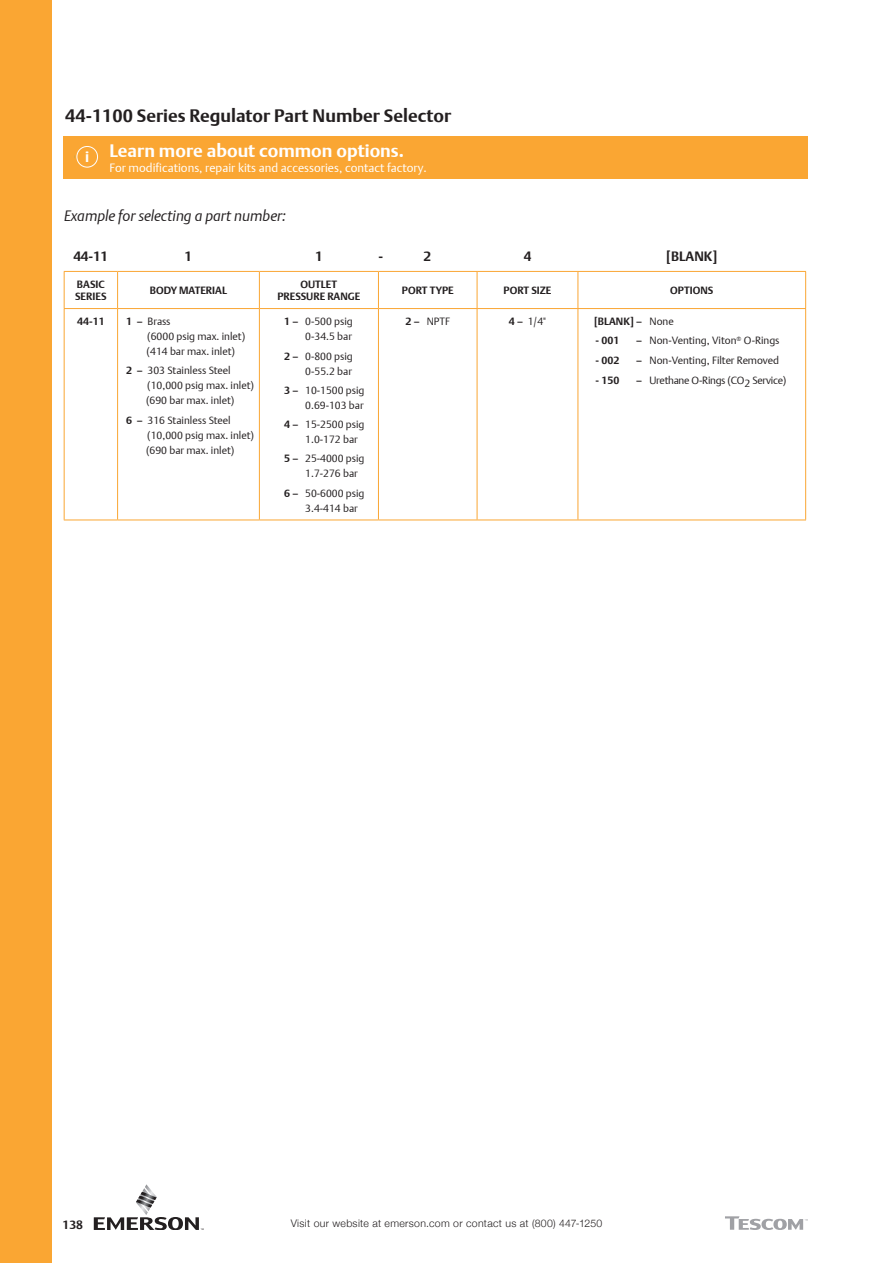
<style>
.page{position:relative;width:893px;height:1263px;background:#fff}
.page>*{position:absolute;margin:0;border:0;box-sizing:border-box;transform-origin:0 0}
.t1{font:700 18px "DTL Argo T";color:#231f20}
.t2{font:700 18px "DTL Argo T";color:#fff}
.t3{font:italic 15px "DTL Argo T Light";letter-spacing:-.005em;color:#231f20}
.t4{font:700 15px "DTL Argo T";color:#fff}
.t5{font:700 13.5px "DTL Argo T";color:#231f20}
.t6{font:12px "DTL Argo T Light";color:#fff}
.t7{font:700 12px "DTL Argo T";color:#231f20}
.t8{font:10.5px/15px "DTL Argo T Light";color:#231f20}
.t9{font:700 10.5px/12px "DTL Argo T";color:#231f20}
.t10{font:300 10.5px "Helvetica Neue";letter-spacing:.03em;color:#231f20}
.t11{font:10.5px "DTL Argo T Light";letter-spacing:-.025em;color:#231f20}
.s1{font-family:"DTL Argo T";font-weight:700}
.s2{font-family:"DTL Argo T Light";font-weight:400}
</style>
<div class="page">
<div style="left:0;top:0;width:51px;height:1263px;background:#faa633"></div>
<hr style="left:64px;top:271px;width:54px;height:1px;background:#faa633">
<hr style="left:64px;top:272px;width:1px;height:36px;background:#faa633">
<hr style="left:118px;top:271px;width:141px;height:1px;background:#faa633">
<hr style="left:117px;top:272px;width:1px;height:36px;background:#faa633">
<hr style="left:259px;top:271px;width:119px;height:1px;background:#faa633">
<hr style="left:259px;top:272px;width:1px;height:36px;background:#faa633">
<hr style="left:378px;top:271px;width:99px;height:1px;background:#faa633">
<hr style="left:378px;top:272px;width:1px;height:36px;background:#faa633">
<hr style="left:477px;top:271px;width:101px;height:1px;background:#faa633">
<hr style="left:477px;top:272px;width:1px;height:36px;background:#faa633">
<hr style="left:578px;top:271px;width:228px;height:1px;background:#faa633">
<hr style="left:578px;top:272px;width:1px;height:36px;background:#faa633">
<hr style="left:805px;top:272px;width:1px;height:36px;background:#faa633">
<hr style="left:64px;top:308px;width:54px;height:1px;background:#faa633">
<hr style="left:64px;top:309px;width:1px;height:211px;background:#faa633">
<hr style="left:118px;top:308px;width:141px;height:1px;background:#faa633">
<hr style="left:117px;top:309px;width:1px;height:211px;background:#faa633">
<hr style="left:259px;top:308px;width:119px;height:1px;background:#faa633">
<hr style="left:259px;top:309px;width:1px;height:211px;background:#faa633">
<hr style="left:378px;top:308px;width:99px;height:1px;background:#faa633">
<hr style="left:378px;top:309px;width:1px;height:211px;background:#faa633">
<hr style="left:477px;top:308px;width:101px;height:1px;background:#faa633">
<hr style="left:477px;top:309px;width:1px;height:211px;background:#faa633">
<hr style="left:578px;top:308px;width:228px;height:1px;background:#faa633">
<hr style="left:578px;top:309px;width:1px;height:211px;background:#faa633">
<hr style="left:805px;top:309px;width:1px;height:211px;background:#faa633">
<hr style="left:64px;top:520px;width:54px;height:1px;background:#faa633">
<hr style="left:118px;top:520px;width:141px;height:1px;background:#faa633">
<hr style="left:259px;top:520px;width:119px;height:1px;background:#faa633">
<hr style="left:378px;top:520px;width:99px;height:1px;background:#faa633">
<hr style="left:477px;top:520px;width:101px;height:1px;background:#faa633">
<hr style="left:578px;top:520px;width:228px;height:1px;background:#faa633">
<div style="left:64px;top:136px;width:744px;height:42px;background:#faa633"></div>
<div style="left:77px;top:146px;width:21px;height:21px;border:1px solid #fff;border-radius:50%"></div>
<svg style="left:94px;top:1184px;width:110px;height:46px"></svg>
<svg style="left:725px;top:1216px;width:83px;height:14px"></svg>
<h1 class="t1" style="left:65px;top:105px;width:387px">44-1100 Series Regulator Part Number Selector</h1>
<h2 class="t4" style="left:85px;top:148px;width:6px">i</h2>
<h1 class="t2" style="left:109px;top:140px;width:296px">Learn more about common options.</h1>
<p class="t6" style="left:109px;top:161px;width:319px">For modifications, repair kits and accessories, contact factory.</p>
<h2 class="t3" style="left:64px;top:207px;width:223px">Example for selecting a part number:</h2>
<p class="t5" style="left:73px;top:248px;width:36px">44-11</p>
<p class="t5" style="left:185px;top:248px;width:9px">1</p>
<p class="t5" style="left:315px;top:248px;width:9px">1</p>
<p class="t5" style="left:378px;top:248px;width:6px">-</p>
<p class="t5" style="left:424px;top:248px;width:9px">2</p>
<p class="t5" style="left:524px;top:248px;width:9px">4</p>
<p class="t5" style="left:666px;top:248px;width:53px">[BLANK]</p>
<p class="t9" style="left:75px;top:278px;width:33px">BASIC<br>SERIES</p>
<p class="t9" style="left:150px;top:284px;width:79px">BODY MATERIAL</p>
<p class="t9" style="left:277px;top:278px;width:84px;text-align:center">OUTLET<br>PRESSURE RANGE</p>
<p class="t9" style="left:402px;top:284px;width:53px">PORT TYPE</p>
<p class="t9" style="left:504px;top:284px;width:49px">PORT SIZE</p>
<p class="t9" style="left:670px;top:284px;width:44px">OPTIONS</p>
<p class="t9" style="left:77px;top:315px;width:29px">44-11</p>
<p class="t8" style="left:147px;top:314px;width:100px;text-indent:-20px"><span class="s1">1 –</span> Brass<br>(6000 psig max. inlet) (414 bar max. inlet)</p>
<p class="t8" style="left:146px;top:363px;width:110px;text-indent:-20px"><span class="s1">2 –</span> 303 Stainless Steel (10,000 psig max. inlet) (690 bar max. inlet)</p>
<p class="t8" style="left:146px;top:412px;width:110px;text-indent:-20px"><span class="s1">6 –</span> 316 Stainless Steel (10,000 psig max. inlet) (690 bar max. inlet)</p>
<p class="t8" style="left:405px;top:314px;width:46px"><span class="s1">2 –</span> NPTF</p>
<p class="t8" style="left:509px;top:314px;width:39px"><span class="s1">4 –</span> 1/4"</p>
<p class="t9" style="left:594px;top:315px;width:81px">[BLANK] – <span class="s2">None</span></p>
<p class="t9" style="left:595px;top:335px;width:25px">- 001</p>
<p class="t8" style="left:636px;top:333px;width:145px"><span class="s1">–</span> Non-Venting, Viton<sup>®</sup> O-Rings</p>
<p class="t9" style="left:595px;top:354px;width:25px">- 002</p>
<p class="t8" style="left:636px;top:352px;width:145px"><span class="s1">–</span> Non-Venting, Filter Removed</p>
<p class="t9" style="left:595px;top:374px;width:25px">- 150</p>
<p class="t11" style="left:636px;top:374px;width:152px"><span class="s1">–</span> Urethane O-Rings (CO2 Service)</p>
<p class="t8" style="left:284px;top:314px;width:70px;text-align:right"><span class="s1">1 –</span> 0-500 psig<br>0-34.5 bar</p>
<p class="t8" style="left:284px;top:348px;width:70px;text-align:right"><span class="s1">2 –</span> 0-800 psig<br>0-55.2 bar</p>
<p class="t8" style="left:284px;top:382px;width:82px;text-align:right"><span class="s1">3 –</span> 10-1500 psig<br>0.69-103 bar</p>
<p class="t8" style="left:305px;top:417px;width:61px;text-indent:-21px"><span class="s1">4 –</span> 15-2500 psig<br>1.0-172 bar</p>
<p class="t8" style="left:305px;top:451px;width:61px;text-indent:-21px"><span class="s1">5 –</span> 25-4000 psig<br>1.7-276 bar</p>
<p class="t8" style="left:305px;top:485px;width:61px;text-indent:-21px"><span class="s1">6 –</span> 50-6000 psig<br>3.4-414 bar</p>
<p class="t7" style="left:63px;top:1217px;width:22px">138</p>
<p class="t10" style="left:291px;top:1215px;width:313px">Visit our website at emerson.com or contact us at (800) 447-1250</p>
</div>
